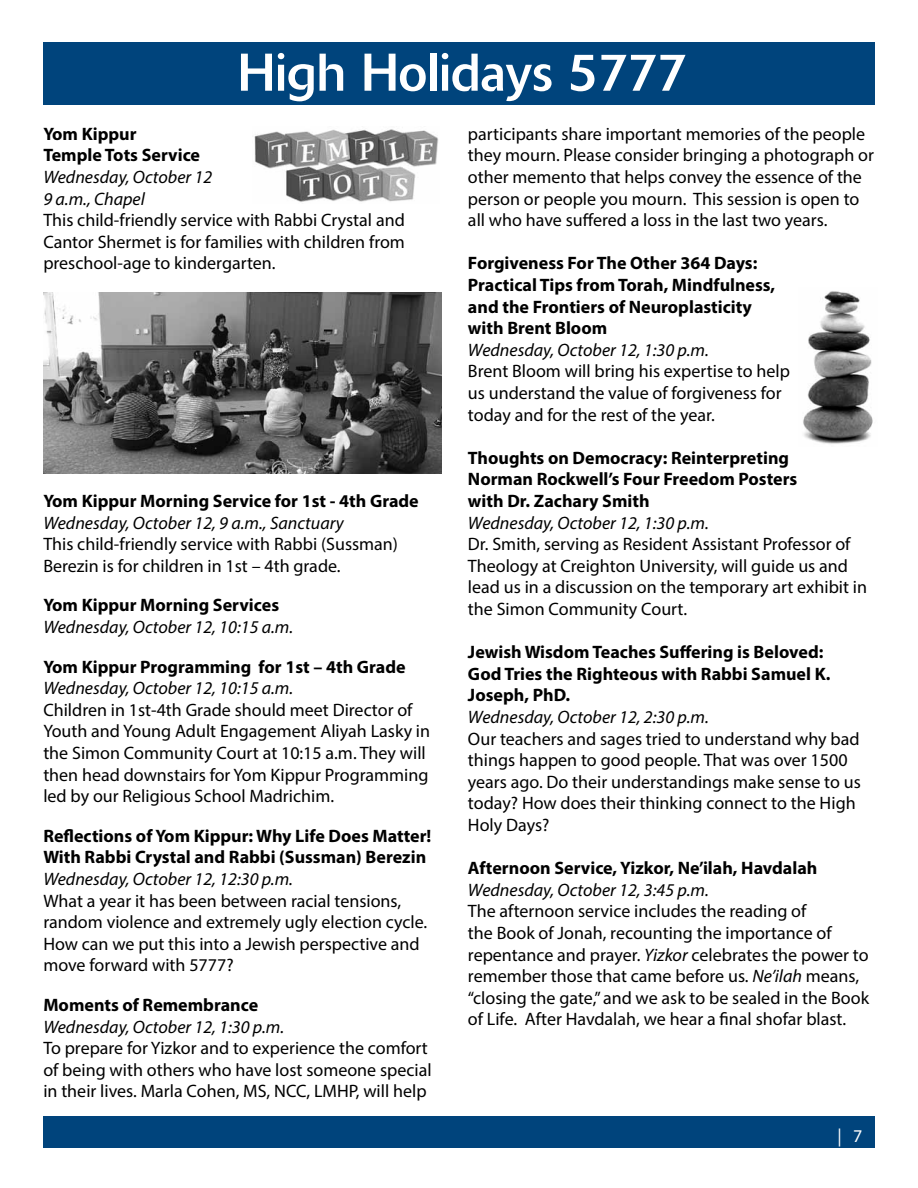
<style>
.page{position:relative;width:918px;height:1188px;background:#fff}
.page>*{position:absolute;margin:0;border:0;box-sizing:border-box;transform-origin:0 0}
.t1{font:52.5px "Delta";color:#fff}
.t2{font:18px/21.6px "Myriad Pro";color:#000}
.t3{font:700 18px/21.6px "Myriad Pro";color:#000}
.t4{font:italic 18px/21.6px "Myriad Pro";color:#000}
.t5{font:18px "Myriad Pro";color:#fff}
.s1{font-style:italic}
</style>
<div class="page">
<div style="left:43px;top:42px;width:832px;height:63px;background:#00447c"></div>
<div style="left:43px;top:1117px;width:832px;height:31px;background:#00447c"></div>
<img style="left:43px;top:292px;width:398px;height:181px">
<img style="left:254px;top:129px;width:185px;height:73px">
<img style="left:803px;top:291px;width:70px;height:153px">
<h1 class="t1" style="left:238px;top:42px;width:450px">High Holidays 5777</h1>
<p class="t3" style="left:43px;top:122px;width:158px">Yom Kippur<br>Temple Tots Service</p>
<p class="t4" style="left:43px;top:166px;width:170px">Wednesday, October 12<br>9 a.m., Chapel</p>
<p class="t2" style="left:43px;top:209px;width:363px;text-align:justify">This child-friendly service with Rabbi Crystal and Cantor Shermet is for families with children from preschool-age to kindergarten.</p>
<p class="t3" style="left:43px;top:489px;width:377px">Yom Kippur Morning Service for 1st - 4th Grade</p>
<p class="t4" style="left:43px;top:511px;width:302px">Wednesday, October 12, 9 a.m., Sanctuary</p>
<p class="t2" style="left:43px;top:533px;width:356px">This child-friendly service with Rabbi (Sussman)<br>Berezin is for children in 1st – 4th grade.</p>
<p class="t3" style="left:43px;top:594px;width:237px">Yom Kippur Morning Services</p>
<p class="t4" style="left:43px;top:616px;width:251px">Wednesday, October 12, 10:15 a.m.</p>
<p class="t3" style="left:43px;top:655px;width:364px">Yom Kippur Programming for 1st – 4th Grade</p>
<p class="t4" style="left:43px;top:677px;width:251px">Wednesday, October 12, 10:15 a.m.</p>
<p class="t2" style="left:43px;top:699px;width:388px">Children in 1st-4th Grade should meet Director of Youth and Young Adult Engagement Aliyah Lasky in the Simon Community Court at 10:15 a.m. They will then head downstairs for Yom Kippur Programming led by our Religious School Madrichim.</p>
<p class="t3" style="left:43px;top:824px;width:390px">Reflections of Yom Kippur: Why Life Does Matter!<br>With Rabbi Crystal and Rabbi (Sussman) Berezin</p>
<p class="t4" style="left:43px;top:868px;width:251px">Wednesday, October 12, 12:30 p.m.</p>
<p class="t2" style="left:43px;top:889px;width:386px">What a year it has been between racial tensions, random violence and extremely ugly election cycle.<br>How can we put this into a Jewish perspective and move forward with 5777?</p>
<p class="t3" style="left:43px;top:993px;width:216px">Moments of Remembrance</p>
<p class="t4" style="left:43px;top:1015px;width:242px">Wednesday, October 12, 1:30 p.m.</p>
<p class="t2" style="left:43px;top:1037px;width:390px">To prepare for Yizkor and to experience the comfort of being with others who have lost someone special in their lives. Marla Cohen, MS, NCC, LMHP, will help</p>
<p class="t2" style="left:468px;top:123px;width:408px">participants share important memories of the people they mourn. Please consider bringing a photograph or other memento that helps convey the essence of the person or people you mourn. This session is open to all who have suffered a loss in the last two years.</p>
<p class="t3" style="left:468px;top:252px;width:309px">Forgiveness For The Other 364 Days:<br>Practical Tips from Torah, Mindfulness, and the Frontiers of Neuroplasticity with Brent Bloom</p>
<p class="t4" style="left:468px;top:339px;width:242px">Wednesday, October 12, 1:30 p.m.</p>
<p class="t2" style="left:468px;top:360px;width:324px">Brent Bloom will bring his expertise to help us understand the value of forgiveness for today and for the rest of the year.</p>
<p class="t3" style="left:468px;top:446px;width:331px">Thoughts on Democracy: Reinterpreting<br>Norman Rockwell’s Four Freedom Posters with Dr. Zachary Smith</p>
<p class="t4" style="left:468px;top:511px;width:242px">Wednesday, October 12, 1:30 p.m.</p>
<p class="t2" style="left:468px;top:533px;width:401px">Dr. Smith, serving as Resident Assistant Professor of Theology at Creighton University, will guide us and lead us in a discussion on the temporary art exhibit in the Simon Community Court.</p>
<p class="t3" style="left:468px;top:641px;width:364px">Jewish Wisdom Teaches Suffering is Beloved:<br>God Tries the Righteous with Rabbi Samuel K.<br>Joseph, PhD.</p>
<p class="t4" style="left:468px;top:706px;width:242px">Wednesday, October 12, 2:30 p.m.</p>
<p class="t2" style="left:468px;top:727px;width:394px">Our teachers and sages tried to understand why bad things happen to good people. That was over 1500 years ago. Do their understandings make sense to us today? How does their thinking connect to the High Holy Days?</p>
<p class="t3" style="left:468px;top:857px;width:351px">Afternoon Service, Yizkor, Ne’ilah, Havdalah</p>
<p class="t4" style="left:468px;top:879px;width:242px">Wednesday, October 12, 3:45 p.m.</p>
<p class="t2" style="left:468px;top:900px;width:403px">The afternoon service includes the reading of<br>the Book of Jonah, recounting the importance of repentance and prayer. <span class="s1">Yizkor</span> celebrates the power to remember those that came before us. <span class="s1">Ne’ilah</span> means, “closing the gate,” and we ask to be sealed in the Book of Life. After Havdalah, we hear a final shofar blast.</p>
<p class="t5" style="left:838px;top:1125px;width:26px">| 7</p>
</div>
